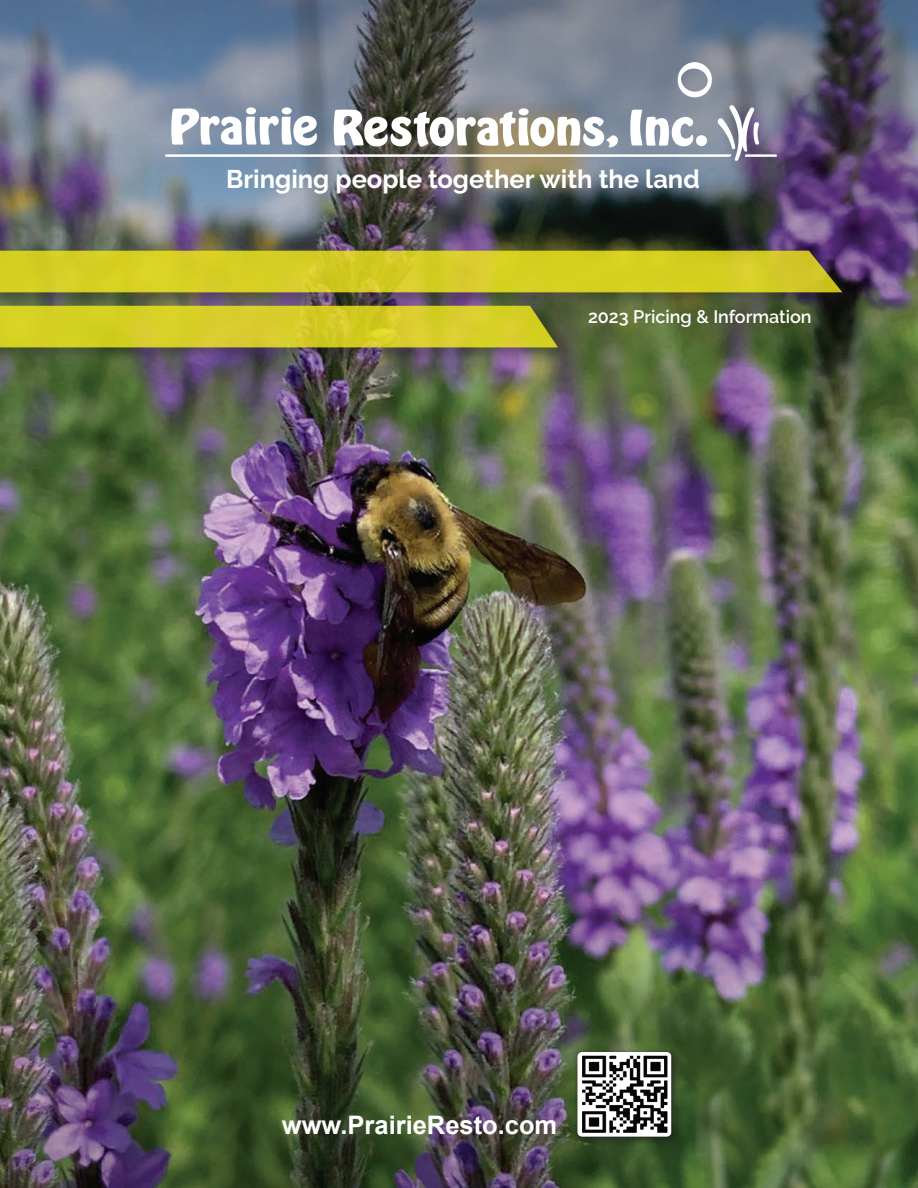
<style>
.page{position:relative;width:918px;height:1188px;background:#fff}
.page>*{position:absolute;margin:0;border:0;box-sizing:border-box;transform-origin:0 0}
.t1{font:700 25.5px "Raleway";color:#fff}
.t2{font:700 25.5px "Arial";color:#fff}
.t3{font:600 18px "Raleway";color:#fff}
</style>
<div class="page">
<img style="left:0;top:383px;width:918px;height:429px">
<img style="left:0;top:812px;width:918px;height:376px">
<img style="left:0;top:0;width:918px;height:383px">
<div style="left:572px;top:1047px;width:111px;height:101px;background:#231f20;opacity:.72"></div>
<img style="left:570px;top:1046px;width:111px;height:100px">
<div style="left:0;top:304px;width:577px;height:59px;background:#231f20;opacity:.37"></div>
<svg style="left:0;top:308px;width:558px;height:39px;background:#d2ca27"></svg>
<div style="left:0;top:249px;width:861px;height:59px;background:#231f20;opacity:.37"></div>
<svg style="left:0;top:251px;width:842px;height:41px;background:#d2ca24"></svg>
<img style="left:165px;top:62px;width:611px;height:99px">
<p class="t1" style="left:226px;top:164px;width:475px">Bringing people together with the land</p>
<p class="t3" style="left:588px;top:306px;width:225px">2023 Pricing &amp; Information</p>
<p class="t2" style="left:282px;top:1109px;width:277px">www.PrairieResto.com</p>
</div>
